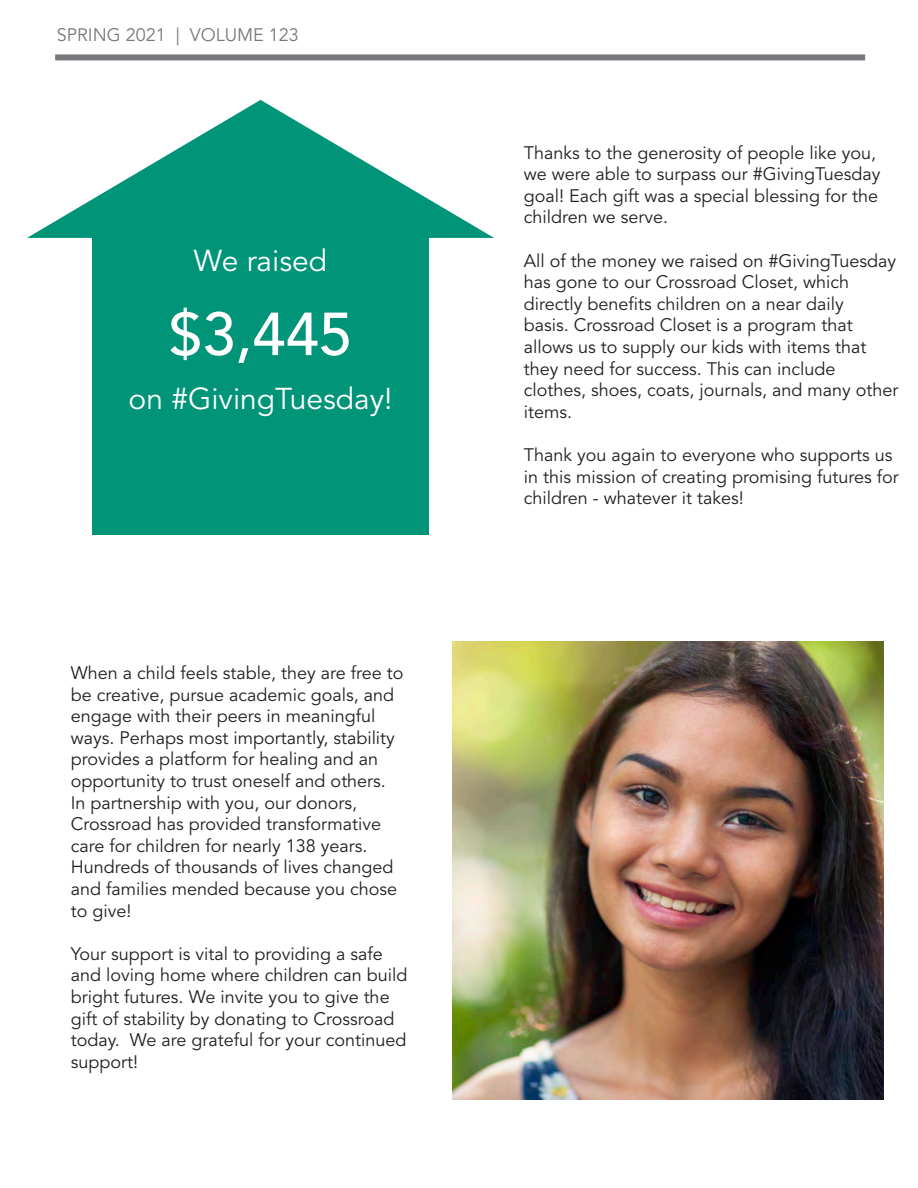
<style>
.page{position:relative;width:918px;height:1188px;background:#fff}
.page>*{position:absolute;margin:0;border:0;box-sizing:border-box;transform-origin:0 0}
.t1{font:500 60px "Avenir LT Std";color:#fff}
.t2{font:30px "Avenir LT Std";color:#fff}
.t3{font:18px/21.6px "Avenir LT Std";color:#231f20}
.t4{font:18px "Avenir LT Std";color:#76787b}
</style>
<div class="page">
<div style="left:55px;top:54px;width:810px;height:6px;background:#76787b"></div>
<img style="left:452px;top:642px;width:431px;height:457px">
<svg style="left:27px;top:100px;width:467px;height:138px"></svg>
<div style="left:92px;top:236px;width:337px;height:298px;background:#009479"></div>
<p class="t4" style="left:57px;top:24px;width:243px">SPRING 2021 | VOLUME 123</p>
<p class="t2" style="left:194px;top:243px;width:135px">We raised</p>
<p class="t1" style="left:169px;top:300px;width:185px">$3,445</p>
<p class="t2" style="left:129px;top:381px;width:265px">on #GivingTuesday!</p>
<p class="t3" style="left:71px;top:663px;width:334px">When a child feels stable, they are free to be creative, pursue academic goals, and engage with their peers in meaningful ways. Perhaps most importantly, stability provides a platform for healing and an opportunity to trust oneself and others.</p>
<p class="t3" style="left:71px;top:792px;width:288px">In partnership with you, our donors,</p>
<p class="t3" style="left:71px;top:814px;width:328px">Crossroad has provided transformative care for children for nearly 138 years.<br>Hundreds of thousands of lives changed and families mended because you chose to give!</p>
<p class="t3" style="left:71px;top:943px;width:338px">Your support is vital to providing a safe and loving home where children can build bright futures. We invite you to give the gift of stability by donating to Crossroad today. We are grateful for your continued support!</p>
<p class="t3" style="left:524px;top:142px;width:358px">Thanks to the generosity of people like you, we were able to surpass our #GivingTuesday goal! Each gift was a special blessing for the children we serve.</p>
<p class="t3" style="left:524px;top:250px;width:374px">All of the money we raised on #GivingTuesday has gone to our Crossroad Closet, which</p>
<p class="t3" style="left:524px;top:293px;width:321px">directly benefits children on a near daily</p>
<p class="t3" style="left:524px;top:315px;width:330px">basis. Crossroad Closet is a program that</p>
<p class="t3" style="left:524px;top:337px;width:376px">allows us to supply our kids with items that they need for success. This can include clothes, shoes, coats, journals, and many other items.</p>
<p class="t3" style="left:524px;top:445px;width:376px">Thank you again to everyone who supports us in this mission of creating promising futures for children - whatever it takes!</p>
</div>
